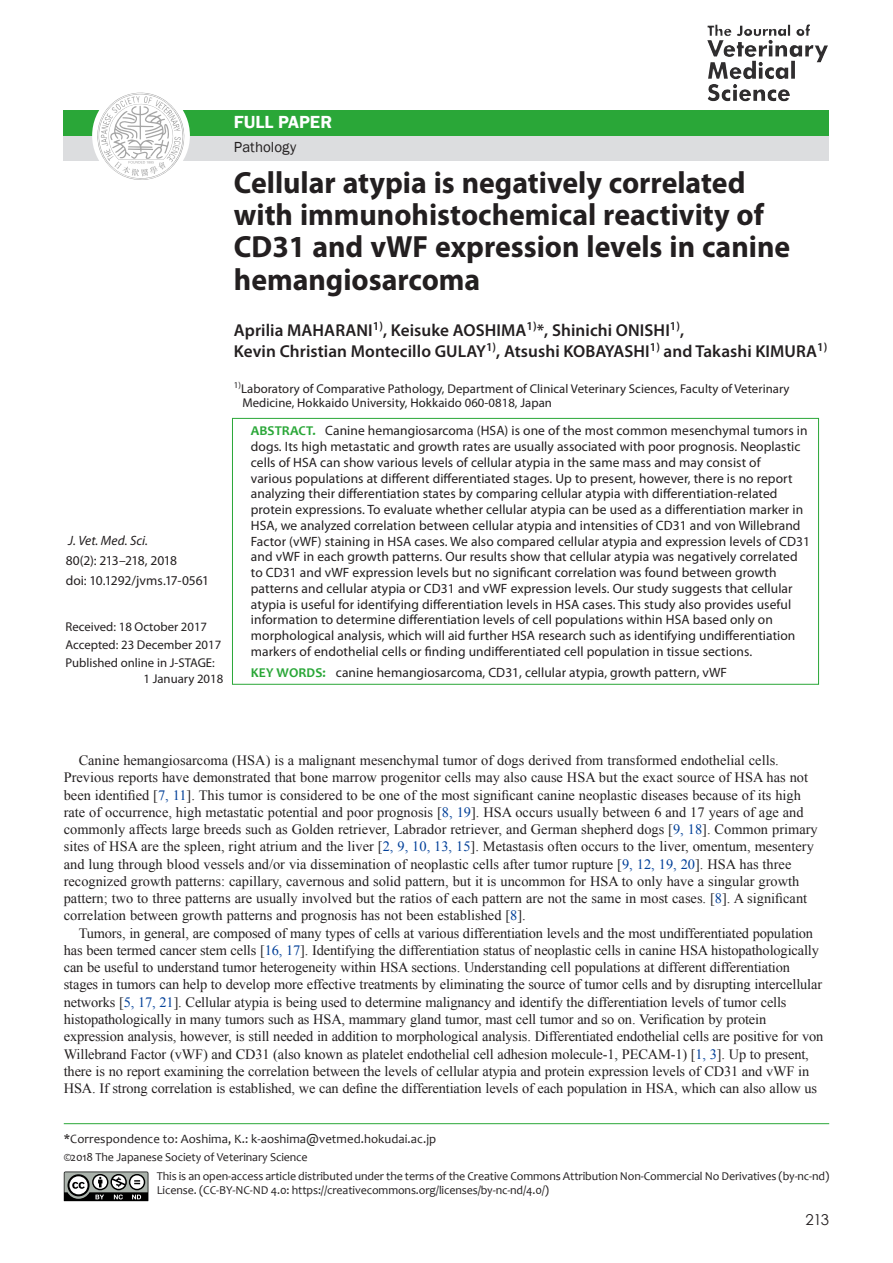
<style>
.page{position:relative;width:893px;height:1263px;background:#fff}
.page>*{position:absolute;margin:0;border:0;box-sizing:border-box;transform-origin:0 0}
.t1{font:700 30.75px/32.2px "Myriad Pro";color:#231f20}
.t2{font:600 18px "Franklin Gothic";color:#fff}
.t3{font:600 17.25px/21px "Myriad Pro";letter-spacing:.005em;color:#231f20}
.t4{font:15px "Franklin Gothic";color:#231f20}
.t5{font:15px "Century Gothic";color:#231f20}
.t6{font:14.25px/17.2px "Times New Roman";letter-spacing:-.01em;color:#231f20}
.t7{font:13.5px/15.8px "Myriad Pro";letter-spacing:.005em;color:#231f20}
.t8{font:13.5px/20px "Myriad Pro";letter-spacing:-.02em;color:#231f20}
.t9{font:italic 13.5px "Myriad Pro";color:#231f20}
.t10{font:12.75px/17.9px "Myriad Pro";letter-spacing:.005em;color:#231f20}
.t11{font:12.75px "Candara";letter-spacing:.005em;color:#231f20}
.t12{font:12px/20px "Candara";letter-spacing:-.01em;color:#231f20}
.s1{font-family:"Candara";font-weight:700;color:#2aa738}
.s2{color:#003f98}
</style>
<div class="page">
<hr style="left:64px;top:1123px;width:765px;height:1px;background:#2aa738">
<div style="left:64px;top:136px;width:765px;height:25px;background:#dcdddf"></div>
<div style="left:64px;top:111px;width:765px;height:25px;background:#2aa738"></div>
<div style="left:92px;top:87px;width:98px;height:97px;background:#fff;border-radius:50%"></div>
<svg style="left:94px;top:92px;width:93px;height:88px"></svg>
<img style="left:707px;top:24px;width:106px;height:33px">
<div style="left:232px;top:418px;width:587px;height:267px;border:1px solid #2aa738"></div>
<svg style="left:64px;top:1171px;width:84px;height:30px"></svg>
<p class="t9" style="left:68px;top:532px;width:81px">J. Vet. Med. Sci.</p>
<p class="t8" style="left:66px;top:550px;width:145px">80(2): 213–218, 2018<br>doi: 10.1292/jvms.17-0561</p>
<p class="t10" style="left:66px;top:618px;width:157px">Received: 18 October 2017<br>Accepted: 23 December 2017<br>Published online in J-STAGE:</p>
<p class="t10" style="left:144px;top:669px;width:81px">1 January 2018</p>
<p class="t2" style="left:234px;top:111px;width:100px">FULL PAPER</p>
<p class="t4" style="left:234px;top:138px;width:64px">Pathology</p>
<h1 class="t1" style="left:234px;top:165px;width:558px">Cellular atypia is negatively correlated with immunohistochemical reactivity of CD31 and vWF expression levels in canine hemangiosarcoma</h1>
<p class="t3" style="left:234px;top:319px;width:595px">Aprilia MAHARANI<sup>1)</sup>, Keisuke AOSHIMA<sup>1)</sup>*, Shinichi ONISHI<sup>1)</sup>,<br>Kevin Christian Montecillo GULAY<sup>1)</sup>, Atsushi KOBAYASHI<sup>1)</sup> and Takashi KIMURA<sup>1)</sup></p>
<p class="t10" style="left:242px;top:381px;width:549px;line-height:14.2px;text-indent:-9px"><sup>1)</sup>Laboratory of Comparative Pathology, Department of Clinical Veterinary Sciences, Faculty of Veterinary<br>Medicine, Hokkaido University, Hokkaido 060-0818, Japan</p>
<p class="t7" style="left:251px;top:423px;width:561px"><span class="s1">ABSTRACT.</span> Canine hemangiosarcoma (HSA) is one of the most common mesenchymal tumors in dogs. Its high metastatic and growth rates are usually associated with poor prognosis. Neoplastic cells of HSA can show various levels of cellular atypia in the same mass and may consist of<br>various populations at different differentiated stages. Up to present, however, there is no report analyzing their differentiation states by comparing cellular atypia with differentiation-related protein expressions. To evaluate whether cellular atypia can be used as a differentiation marker in HSA, we analyzed correlation between cellular atypia and intensities of CD31 and von Willebrand Factor (vWF) staining in HSA cases. We also compared cellular atypia and expression levels of CD31 and vWF in each growth patterns. Our results show that cellular atypia was negatively correlated to CD31 and vWF expression levels but no significant correlation was found between growth patterns and cellular atypia or CD31 and vWF expression levels. Our study suggests that cellular atypia is useful for identifying differentiation levels in HSA cases. This study also provides useful information to determine differentiation levels of cell populations within HSA based only on morphological analysis, which will aid further HSA research such as identifying undifferentiation markers of endothelial cells or finding undifferentiated cell population in tissue sections.</p>
<p class="t7" style="left:251px;top:664px;width:478px"><span class="s1">KEY WORDS:</span> canine hemangiosarcoma, CD31, cellular atypia, growth pattern, vWF</p>
<p class="t6" style="left:64px;top:751px;width:755px;text-indent:15px">Canine hemangiosarcoma (HSA) is a malignant mesenchymal tumor of dogs derived from transformed endothelial cells.<br>Previous reports have demonstrated that bone marrow progenitor cells may also cause HSA but the exact source of HSA has not been identified [<span class="s2">7, 11</span>]. This tumor is considered to be one of the most significant canine neoplastic diseases because of its high rate of occurrence, high metastatic potential and poor prognosis [<span class="s2">8, 19</span>]. HSA occurs usually between 6 and 17 years of age and commonly affects large breeds such as Golden retriever, Labrador retriever, and German shepherd dogs [<span class="s2">9, 18</span>]. Common primary sites of HSA are the spleen, right atrium and the liver [<span class="s2">2, 9, 10, 13, 15</span>]. Metastasis often occurs to the liver, omentum, mesentery and lung through blood vessels and/or via dissemination of neoplastic cells after tumor rupture [<span class="s2">9, 12, 19, 20</span>]. HSA has three recognized growth patterns: capillary, cavernous and solid pattern, but it is uncommon for HSA to only have a singular growth pattern; two to three patterns are usually involved but the ratios of each pattern are not the same in most cases. [<span class="s2">8</span>]. A significant correlation between growth patterns and prognosis has not been established [<span class="s2">8</span>].</p>
<p class="t6" style="left:64px;top:924px;width:761px;text-indent:15px">Tumors, in general, are composed of many types of cells at various differentiation levels and the most undifferentiated population has been termed cancer stem cells [<span class="s2">16, 17</span>]. Identifying the differentiation status of neoplastic cells in canine HSA histopathologically can be useful to understand tumor heterogeneity within HSA sections. Understanding cell populations at different differentiation stages in tumors can help to develop more effective treatments by eliminating the source of tumor cells and by disrupting intercellular networks [<span class="s2">5, 17, 21</span>]. Cellular atypia is being used to determine malignancy and identify the differentiation levels of tumor cells histopathologically in many tumors such as HSA, mammary gland tumor, mast cell tumor and so on. Verification by protein expression analysis, however, is still needed in addition to morphological analysis. Differentiated endothelial cells are positive for von Willebrand Factor (vWF) and CD31 (also known as platelet endothelial cell adhesion molecule-1, PECAM-1) [<span class="s2">1, 3</span>]. Up to present, there is no report examining the correlation between the levels of cellular atypia and protein expression levels of CD31 and vWF in HSA. If strong correlation is established, we can define the differentiation levels of each population in HSA, which can also allow us</p>
<p class="t11" style="left:64px;top:1130px;width:374px">*Correspondence to: Aoshima, K.: k-aoshima@vetmed.hokudai.ac.jp</p>
<p class="t12" style="left:157px;top:1146px;width:674px;text-indent:-93px">©2018 The Japanese Society of Veterinary Science<br>This is an open-access article distributed under the terms of the Creative Commons Attribution Non-Commercial No Derivatives (by-nc-nd)</p>
<p class="t12" style="left:157px;top:1180px;width:394px">License. (CC-BY-NC-ND 4.0: https://creativecommons.org/licenses/by-nc-nd/4.0/)</p>
<p class="t5" style="left:806px;top:1209px;width:25px">213</p>
</div>
